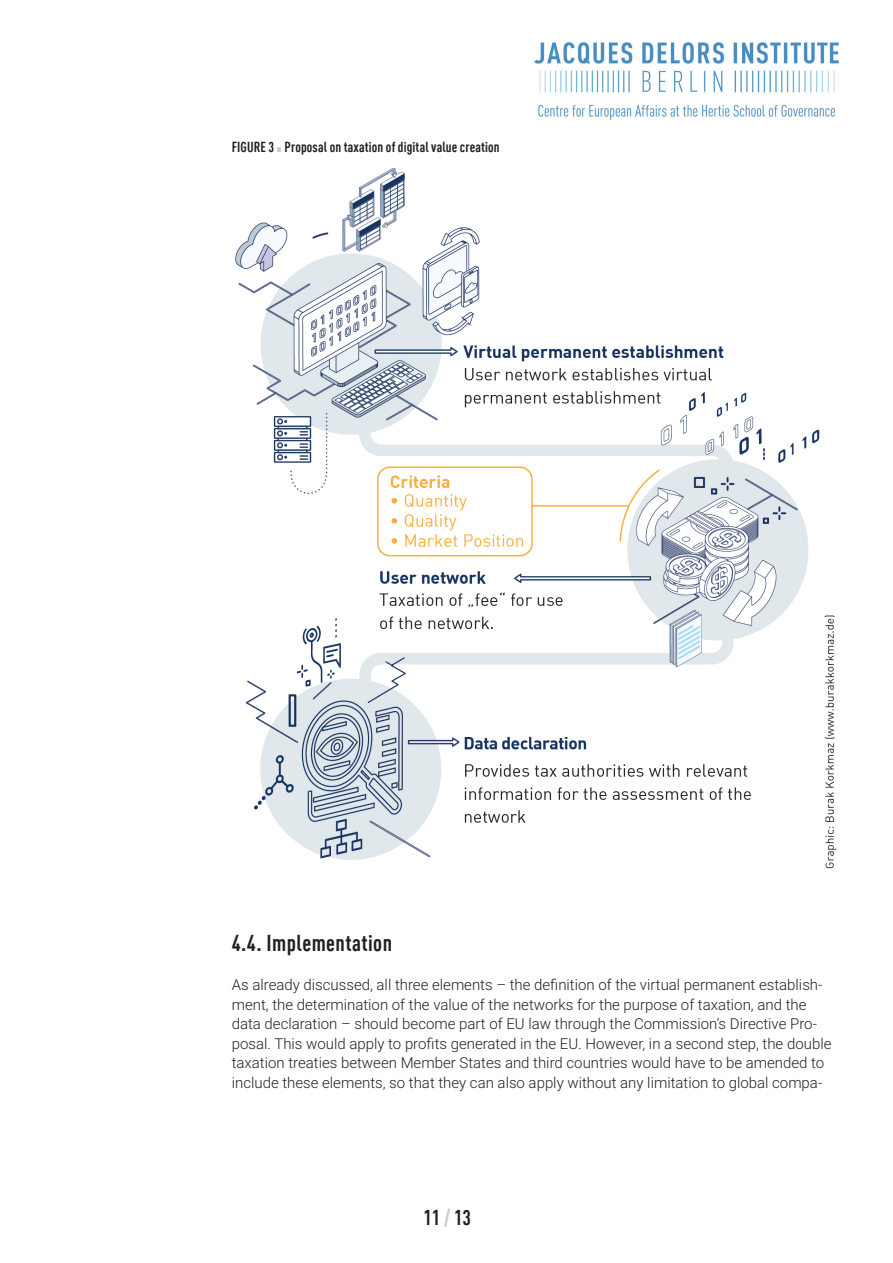
<style>
.page{position:relative;width:893px;height:1263px;background:#fff}
.page>*{position:absolute;margin:0;border:0;box-sizing:border-box;transform-origin:0 0}
.t1{font:700 condensed 22.5px "DIN Offc Pro";color:#231f20}
.t2{font:700 condensed 21px "DIN Offc Pro";color:#231f20}
.t3{font:300 15px/19.5px "Roboto";color:#231f20}
.t4{font:700 condensed 14.25px "DIN Offc Pro";letter-spacing:.01em;color:#231f20}
.s1{font-family:"DejaVu Serif Condensed";font-weight:400;font-stretch:normal;font-size:9px;color:#c9c9cb}
.s2{color:#c9c9cb}
</style>
<div class="page">
<img style="left:535px;top:43px;width:304px;height:77px">
<img style="left:235px;top:168px;width:602px;height:701px">
<p class="t4" style="left:232px;top:136px;width:269px">figure 3 <span class="s1">▪</span> Proposal on taxation of digital value creation</p>
<h1 class="t1" style="left:232px;top:926px;width:162px">4.4. Implementation</h1>
<p class="t3" style="left:232px;top:974px;width:601px">As already discussed, all three elements – the definition of the virtual permanent establish&shy;ment, the determination of the value of the networks for the purpose of taxation, and the data declaration – should become part of EU law through the Commission’s Directive Pro&shy;posal. This would apply to profits generated in the EU. However, in a second step, the double taxation treaties between Member States and third countries would have to be amended to include these elements, so that they can also apply without any limitation to global compa-</p>
<h2 class="t2" style="left:423px;top:1202px;width:49px">11 <span class="s2">/</span> 13</h2>
</div>
